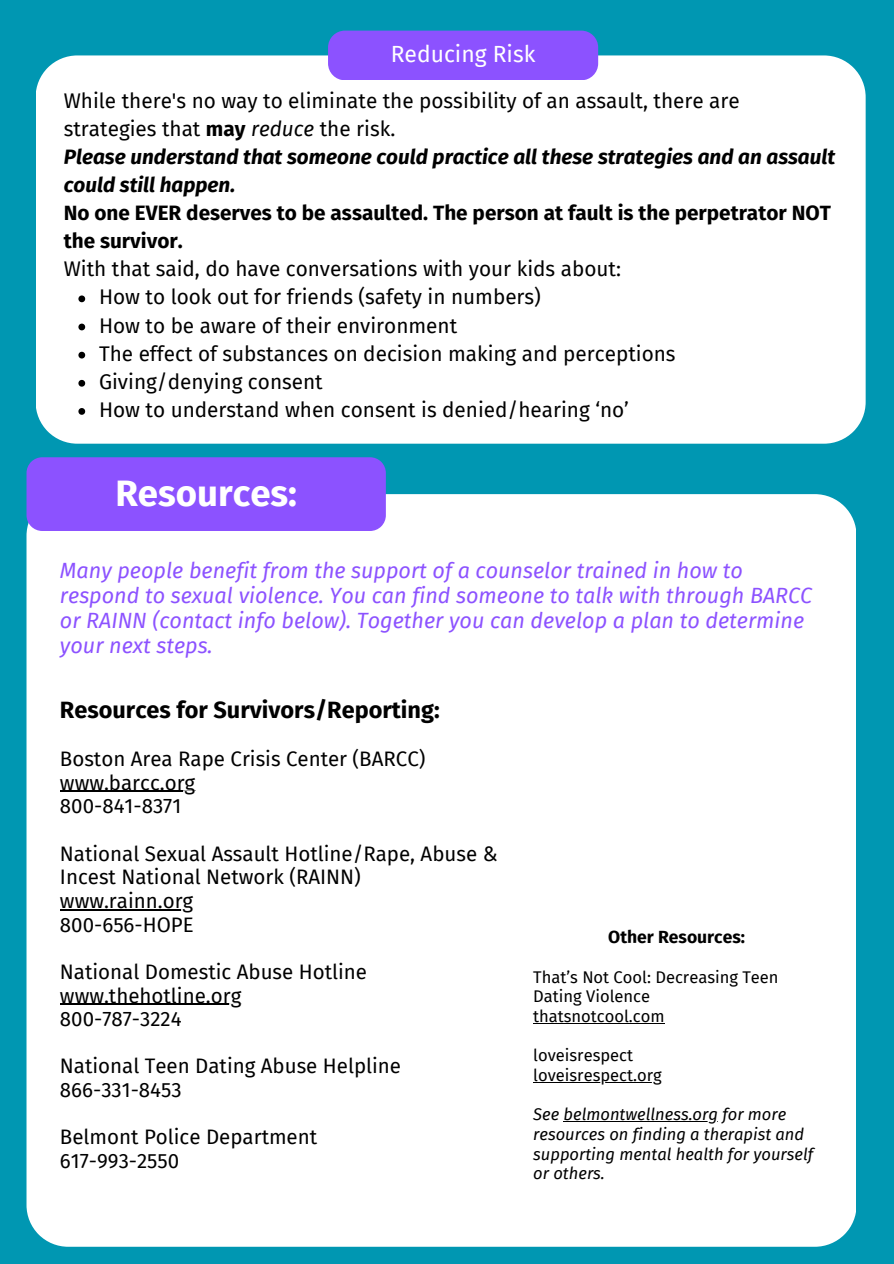
<style>
.page{position:relative;width:894px;height:1264px;background:#fff}
.page>*{position:absolute;margin:0;border:0;box-sizing:border-box;transform-origin:0 0}
.t1{font:700 36.6px "Fira Sans";color:#fff}
.t2{font:700 23.55px "Fira Sans";color:#000}
.t3{font:22.8px "Fira Sans";color:#fff}
.t4{font:italic 21.6px/24.8px "Fira Sans";color:#8c52ff}
.t5{font:20.7px "Fira Sans";color:#000}
.t6{font:italic 700 20.7px/28.2px "Fira Sans";color:#000}
.t7{font:700 20.7px/28.2px "Fira Sans";color:#000}
.t8{font:20.55px/23.7px "Fira Sans";color:#000}
.t9{font:700 17.55px "Fira Sans";color:#000}
.t10{font:italic 16.5px/19.6px "Fira Sans";color:#000}
.t11{font:16.5px/19.6px "Fira Sans";color:#000}
.s1{font-weight:400;font-style:normal}
.s2{font-style:normal}
.s3{font-weight:400}
</style>
<div class="page">
<div style="left:0;top:0;width:893px;height:1263px;background:#0097b2"></div>
<div style="left:26px;top:494px;width:829px;height:752px;background:#fff"></div>
<div style="left:26px;top:457px;width:359px;height:74px;background:#8c52ff"></div>
<hr style="left:60px;top:791px;width:135px;height:1px;background:#000">
<hr style="left:60px;top:909px;width:133px;height:1px;background:#000">
<hr style="left:60px;top:1003px;width:181px;height:1px;background:#000">
<div style="left:36px;top:55px;width:829px;height:388px;background:#fff"></div>
<svg style="left:78px;top:295px;width:7px;height:7px"></svg>
<svg style="left:78px;top:323px;width:7px;height:7px"></svg>
<svg style="left:78px;top:352px;width:7px;height:6px"></svg>
<svg style="left:78px;top:380px;width:7px;height:6px"></svg>
<svg style="left:78px;top:408px;width:7px;height:7px"></svg>
<div style="left:328px;top:31px;width:270px;height:49px;background:#8c52ff;border-radius:17px"></div>
<hr style="left:533px;top:1022px;width:131px;height:1px;background:#000">
<hr style="left:533px;top:1081px;width:128px;height:1px;background:#000">
<hr style="left:563px;top:1121px;width:155px;height:1px;background:#000">
<h5 class="t3" style="left:390px;top:41px;width:146px">Reducing Risk</h5>
<p class="t6" style="left:64px;top:86px;width:772px"><span class="s1">While there's no way to eliminate the possibility of an assault, there are strategies that</span> <span class="s2">may</span> <span class="s3">reduce</span> <span class="s1">the risk.<br></span>Please understand that someone could practice all these strategies and an assault could still happen.</p>
<h2 class="t7" style="left:64px;top:199px;width:768px">No one EVER deserves to be assaulted. The person at fault is the perpetrator NOT the survivor.<br><span class="s3">With that said, do have conversations with your kids about:</span></h2>
<h4 class="t5" style="left:99px;top:285px;width:443px">How to look out for friends (safety in numbers)</h4>
<h4 class="t5" style="left:99px;top:313px;width:359px">How to be aware of their environment</h4>
<h4 class="t5" style="left:99px;top:341px;width:578px">The effect of substances on decision making and perceptions</h4>
<h4 class="t5" style="left:99px;top:369px;width:225px">Giving/denying consent</h4>
<h4 class="t5" style="left:99px;top:397px;width:531px">How to understand when consent is denied/hearing ‘no’</h4>
<h3 class="t1" style="left:115px;top:471px;width:183px">Resources:</h3>
<p class="t4" style="left:60px;top:558px;width:753px">Many people benefit from the support of a counselor trained in how to respond to sexual violence. You can find someone to talk with through BARCC or RAINN (contact info below). Together you can develop a plan to determine your next steps.</p>
<p class="t2" style="left:60px;top:695px;width:381px">Resources for Survivors/Reporting:</p>
<h4 class="t8" style="left:60px;top:747px;width:367px">Boston Area Rape Crisis Center (BARCC)</h4>
<p class="t8" style="left:60px;top:771px;width:137px">www.barcc.org<br>800-841-8371</p>
<p class="t8" style="left:60px;top:842px;width:439px">National Sexual Assault Hotline/Rape, Abuse &amp;</p>
<p class="t8" style="left:60px;top:865px;width:302px">Incest National Network (RAINN)</p>
<p class="t8" style="left:60px;top:889px;width:135px">www.rainn.org<br>800-656-HOPE</p>
<p class="t8" style="left:60px;top:960px;width:308px">National Domestic Abuse Hotline</p>
<p class="t8" style="left:60px;top:983px;width:183px">www.thehotline.org<br>800-787-3224</p>
<p class="t8" style="left:60px;top:1054px;width:342px">National Teen Dating Abuse Helpline</p>
<p class="t8" style="left:60px;top:1078px;width:123px">866-331-8453</p>
<p class="t8" style="left:60px;top:1125px;width:259px">Belmont Police Department</p>
<h1 class="t8" style="left:60px;top:1149px;width:121px">617-993-2550</h1>
<p class="t9" style="left:608px;top:926px;width:138px">Other Resources:</p>
<p class="t11" style="left:533px;top:967px;width:247px">That’s Not Cool: Decreasing Teen<br>Dating Violence</p>
<p class="t11" style="left:533px;top:1006px;width:133px">thatsnotcool.com</p>
<p class="t11" style="left:533px;top:1046px;width:130px">loveisrespect loveisrespect.org</p>
<p class="t10" style="left:533px;top:1104px;width:281px">See belmontwellness.org for more resources on finding a therapist and supporting mental health for yourself or others.</p>
</div>
